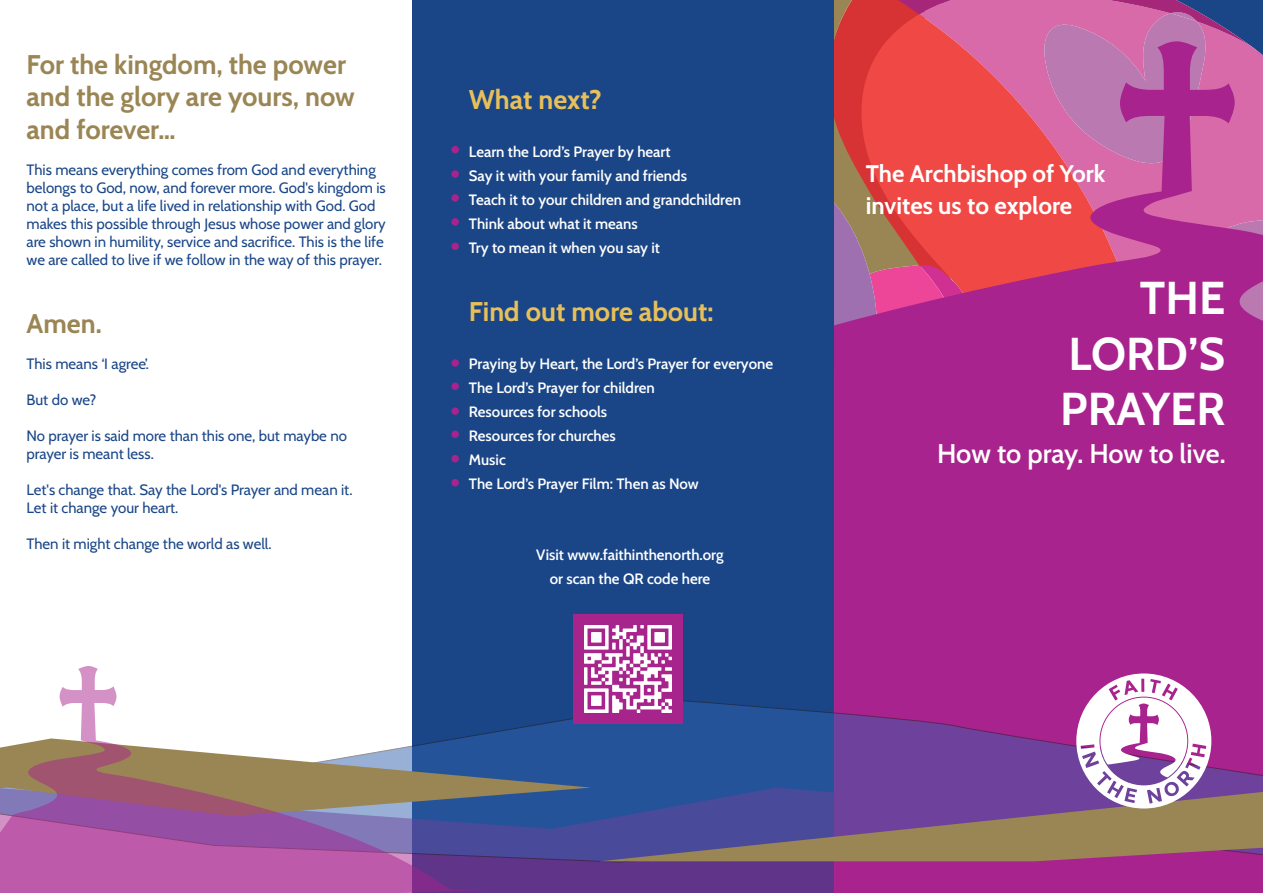
<style>
.page{position:relative;width:1263px;height:893px;background:#fff}
.page>*{position:absolute;margin:0;border:0;box-sizing:border-box;transform-origin:0 0}
.t1{font:700 46.05px/55.2px "Cabin";color:#fff;text-align:justify}
.t2{font:700 27px/32.4px "Cabin";color:#9a8554}
.t3{font:700 27px "Cabin";color:#e8c05a}
.t4{font:600 27px "Cabin";letter-spacing:-.005em;color:#fff}
.t5{font:700 24px/31.8px "Cabin";color:#fff}
.t6{font:15px/18px "Cabin";color:#1a4687}
.t7{font:600 15px/24px "Cabin";color:#fff}
</style>
<div class="page">
<svg style="left:834px;top:0;width:429px;height:41px;background:#ba598b"></svg>
<svg style="left:834px;top:41px;width:429px;height:659px;background:#b83484"></svg>
<div style="left:412px;top:0;width:422px;height:893px;background:#1a4687"></div>
<div style="left:451px;top:146px;width:8px;height:7px;background:#a8238d;border-radius:50%"></div>
<div style="left:451px;top:170px;width:8px;height:8px;background:#a8238d;border-radius:50%"></div>
<div style="left:451px;top:194px;width:8px;height:8px;background:#a8238d;border-radius:50%"></div>
<div style="left:451px;top:218px;width:8px;height:8px;background:#a8238d;border-radius:50%"></div>
<div style="left:451px;top:243px;width:8px;height:7px;background:#a8238d;border-radius:50%"></div>
<div style="left:451px;top:359px;width:8px;height:8px;background:#a8238d;border-radius:50%"></div>
<div style="left:451px;top:382px;width:8px;height:8px;background:#a8238d;border-radius:50%"></div>
<div style="left:451px;top:407px;width:8px;height:8px;background:#a8238d;border-radius:50%"></div>
<div style="left:451px;top:431px;width:8px;height:7px;background:#a8238d;border-radius:50%"></div>
<div style="left:451px;top:455px;width:8px;height:7px;background:#a8238d;border-radius:50%"></div>
<div style="left:451px;top:479px;width:8px;height:7px;background:#a8238d;border-radius:50%"></div>
<svg style="left:488px;top:881px;width:775px;height:12px;background:#872a8b"></svg>
<svg style="left:488px;top:700px;width:775px;height:181px;background:#603d93"></svg>
<svg style="left:488px;top:738px;width:103px;height:78px;background:#325891"></svg>
<svg style="left:599px;top:788px;width:664px;height:73px;background:#75627a"></svg>
<svg style="left:0;top:666px;width:488px;height:227px"></svg>
<img style="left:574px;top:614px;width:109px;height:109px">
<svg style="left:1076px;top:673px;width:135px;height:135px"></svg>
<h2 class="t2" style="left:27px;top:47px;width:330px">For the kingdom, the power and the glory are yours, now and forever…</h2>
<p class="t6" style="left:27px;top:160px;width:361px">This means everything comes from God and everything belongs to God, now, and forever more. God's kingdom is not a place, but a life lived in relationship with God. God makes this possible through Jesus whose power and glory are shown in humility, service and sacrifice. This is the life we are called to live if we follow in the way of this prayer.</p>
<h2 class="t2" style="left:27px;top:306px;width:77px">Amen.</h2>
<p class="t6" style="left:27px;top:354px;width:124px">This means ‘I agree’.</p>
<p class="t6" style="left:27px;top:390px;width:72px">But do we?</p>
<p class="t6" style="left:27px;top:426px;width:322px">No prayer is said more than this one, but maybe no prayer is meant less.</p>
<p class="t6" style="left:27px;top:480px;width:327px">Let's change that. Say the Lord's Prayer and mean it.<br>Let it change your heart.</p>
<p class="t6" style="left:27px;top:534px;width:247px">Then it might change the world as well.</p>
<h2 class="t3" style="left:469px;top:78px;width:134px">What next?</h2>
<p class="t7" style="left:469px;top:138px;width:274px">Learn the Lord’s Prayer by heart<br>Say it with your family and friends<br>Teach it to your children and grandchildren<br>Think about what it means<br>Try to mean it when you say it</p>
<h2 class="t3" style="left:469px;top:290px;width:246px">Find out more about:</h2>
<p class="t7" style="left:469px;top:351px;width:306px">Praying by Heart, the Lord’s Prayer for everyone<br>The Lord’s Prayer for children<br>Resources for schools<br>Resources for churches<br>Music<br>The Lord’s Prayer Film: Then as Now</p>
<p class="t7" style="left:536px;top:542px;width:189px;text-align:center">Visit www.faithinthenorth.org or scan the QR code here</p>
<h3 class="t5" style="left:866px;top:156px;width:241px">The Archbishop of York invites us to explore</h3>
<h1 class="t1" style="left:1060px;top:268px;width:166px;text-indent:80px">THE LORD’S PRAYER</h1>
<h2 class="t4" style="left:937px;top:432px;width:290px">How to pray. How to live.</h2>
</div>
